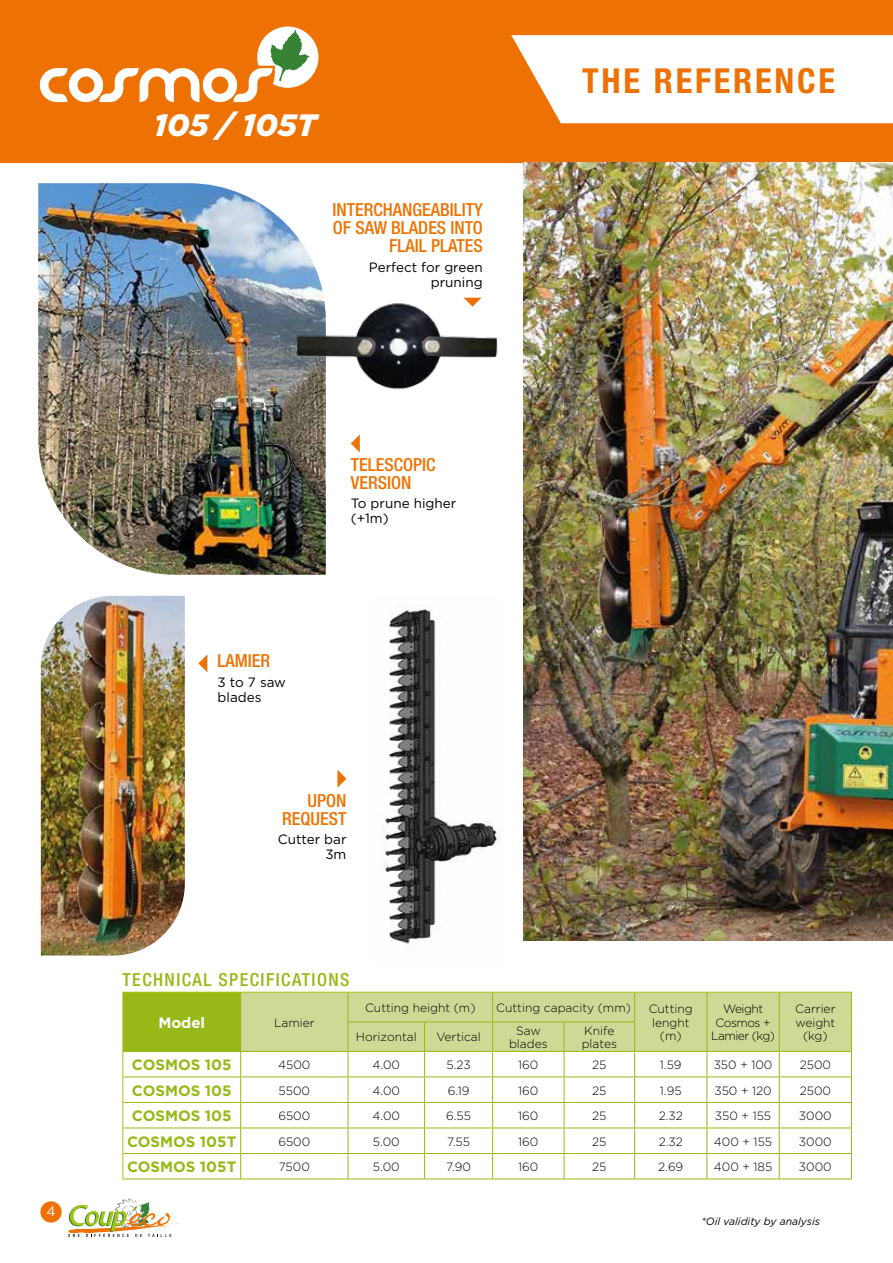
<style>
.page{position:relative;width:893px;height:1263px;background:#fff}
.page>*{position:absolute;margin:0;border:0;box-sizing:border-box;transform-origin:0 0}
.t1{font:700 condensed 34.5px "Helvetica Neue";letter-spacing:.08em;color:#ee7203}
.t2{font:italic 900 30.9px "Gotham";color:#fff}
.t3{font:500 condensed 18px/18px "Helvetica Neue";color:#ee7203;text-align:right}
.t4{font:500 condensed 18px "Helvetica Neue";letter-spacing:.08em;color:#97b816}
.t5{font:700 15px "Gotham";color:#97b816}
.t6{font:700 15px "Gotham";color:#fff}
.t7{font:13.5px/15px "Gotham";color:#000}
.t8{font:13.5px "Gotham";color:#fff}
.t9{font:300 12px/13.5px "Gotham";color:#000;text-align:center}
.t10{font:300 12px/13.5px "Gotham";letter-spacing:-.04em;color:#000;text-align:center}
.t11{font:italic 10.5px "Gotham";color:#000}
</style>
<div class="page">
<div style="left:0;top:0;width:893px;height:163px;background:#ee7203"></div>
<img style="left:523px;top:163px;width:370px;height:777px">
<div style="left:40px;top:1201px;width:22px;height:21px;background:#ee7203;border-radius:50%"></div>
<svg style="left:68px;top:1198px;width:111px;height:39px"></svg>
<img style="left:41px;top:596px;width:144px;height:359px">
<svg style="left:351px;top:434px;width:9px;height:18px"></svg>
<svg style="left:337px;top:770px;width:9px;height:18px"></svg>
<svg style="left:198px;top:655px;width:9px;height:17px"></svg>
<svg style="left:40px;top:27px;width:278px;height:75px"></svg>
<img style="left:383px;top:605px;width:117px;height:339px">
<div style="left:123px;top:992px;width:118px;height:59px;background:#97b816"></div>
<hr style="left:123px;top:1051px;width:118px;height:1px;background:#97b816">
<hr style="left:123px;top:1076px;width:118px;height:1px;background:#97b816">
<hr style="left:123px;top:1102px;width:118px;height:1px;background:#97b816">
<hr style="left:123px;top:1127px;width:118px;height:1px;background:#97b816">
<hr style="left:123px;top:1153px;width:118px;height:1px;background:#97b816">
<svg style="left:240px;top:993px;width:612px;height:185px"></svg>
<hr style="left:122px;top:1178px;width:119px;height:1px;background:#97b816">
<hr style="left:241px;top:1178px;width:107px;height:1px;background:#97b816">
<hr style="left:348px;top:1178px;width:77px;height:1px;background:#97b816">
<hr style="left:425px;top:1178px;width:68px;height:1px;background:#97b816">
<hr style="left:493px;top:1178px;width:71px;height:1px;background:#97b816">
<hr style="left:564px;top:1178px;width:71px;height:1px;background:#97b816">
<hr style="left:635px;top:1178px;width:72px;height:1px;background:#97b816">
<hr style="left:707px;top:1178px;width:72px;height:1px;background:#97b816">
<hr style="left:779px;top:1178px;width:73px;height:1px;background:#97b816">
<hr style="left:122px;top:992px;width:1px;height:30px;background:#a2c617">
<svg style="left:122px;top:1022px;width:1px;height:156px"></svg>
<hr style="left:122px;top:992px;width:119px;height:1px;background:#a2c617">
<hr style="left:241px;top:992px;width:107px;height:1px;background:#a2c617">
<hr style="left:348px;top:992px;width:77px;height:1px;background:#a2c617">
<hr style="left:425px;top:992px;width:68px;height:1px;background:#a2c617">
<hr style="left:493px;top:992px;width:71px;height:1px;background:#a2c617">
<hr style="left:564px;top:992px;width:71px;height:1px;background:#a2c617">
<hr style="left:635px;top:992px;width:72px;height:1px;background:#a2c617">
<hr style="left:707px;top:992px;width:72px;height:1px;background:#a2c617">
<hr style="left:779px;top:992px;width:73px;height:1px;background:#a2c617">
<svg style="left:511px;top:35px;width:382px;height:88px"></svg>
<img style="left:38px;top:183px;width:288px;height:392px">
<svg style="left:464px;top:298px;width:17px;height:3px"></svg>
<img style="left:289px;top:301px;width:209px;height:95px">
<p class="t8" style="left:46px;top:1203px;width:11px">4</p>
<h2 class="t2" style="left:154px;top:103px;width:164px">105 / 105T</h2>
<h3 class="t3" style="left:332px;top:201px;width:152px">INTERCHANGEABILITY<br>OF SAW BLADES INTO<br>FLAIL PLATES</h3>
<p class="t7" style="left:369px;top:259px;width:115px;text-align:right">Perfect for green pruning</p>
<h3 class="t3" style="left:218px;top:652px;width:54px">LAMIER</h3>
<p class="t7" style="left:218px;top:674px;width:70px">3 to 7 saw blades</p>
<h3 class="t3" style="left:351px;top:455px;width:86px;text-align:left">TELESCOPIC<br>VERSION</h3>
<p class="t7" style="left:351px;top:495px;width:107px">To prune higher (+1m)</p>
<h3 class="t3" style="left:282px;top:791px;width:66px">UPON<br>REQUEST</h3>
<p class="t7" style="left:278px;top:831px;width:70px;text-align:right">Cutter bar<br>3m</p>
<h1 class="t1" style="left:582px;top:60px;width:254px">THE REFERENCE</h1>
<h3 class="t4" style="left:122px;top:969px;width:229px">TECHNICAL SPECIFICATIONS</h3>
<p class="t6" style="left:158px;top:1012px;width:48px">Model</p>
<p class="t9" style="left:274px;top:1015px;width:42px">Lamier</p>
<p class="t9" style="left:365px;top:1000px;width:112px">Cutting height (m)</p>
<p class="t9" style="left:496px;top:1000px;width:136px">Cutting capacity (mm)</p>
<p class="t9" style="left:649px;top:1002px;width:46px">Cutting lenght (m)</p>
<p class="t10" style="left:711px;top:1002px;width:65px">Weight<br>Cosmos +<br>Lamier (kg)</p>
<p class="t9" style="left:795px;top:1002px;width:42px;text-align:left">Carrier weight</p>
<p class="t9" style="left:509px;top:1023px;width:40px">Saw blades</p>
<p class="t9" style="left:582px;top:1023px;width:37px;text-align:left">Knife plates</p>
<p class="t9" style="left:356px;top:1030px;width:62px">Horizontal</p>
<p class="t9" style="left:436px;top:1030px;width:46px">Vertical</p>
<p class="t9" style="left:803px;top:1029px;width:26px">(kg)</p>
<p class="t5" style="left:132px;top:1055px;width:101px">COSMOS 105</p>
<p class="t9" style="left:278px;top:1058px;width:34px">4500</p>
<p class="t9" style="left:373px;top:1058px;width:29px">4.00</p>
<p class="t9" style="left:446px;top:1058px;width:26px">5.23</p>
<p class="t9" style="left:518px;top:1058px;width:22px">160</p>
<p class="t9" style="left:592px;top:1058px;width:16px">25</p>
<p class="t9" style="left:660px;top:1058px;width:23px">1.59</p>
<p class="t9" style="left:714px;top:1058px;width:60px">350 + 100</p>
<p class="t9" style="left:800px;top:1058px;width:33px">2500</p>
<p class="t5" style="left:132px;top:1080px;width:101px">COSMOS 105</p>
<p class="t9" style="left:279px;top:1083px;width:33px">5500</p>
<p class="t9" style="left:373px;top:1083px;width:29px">4.00</p>
<p class="t9" style="left:448px;top:1083px;width:23px">6.19</p>
<p class="t9" style="left:518px;top:1083px;width:22px">160</p>
<p class="t9" style="left:592px;top:1083px;width:16px">25</p>
<p class="t9" style="left:660px;top:1083px;width:23px">1.95</p>
<p class="t9" style="left:714px;top:1083px;width:59px">350 + 120</p>
<p class="t9" style="left:800px;top:1083px;width:33px">2500</p>
<p class="t5" style="left:132px;top:1106px;width:101px">COSMOS 105</p>
<p class="t9" style="left:278px;top:1109px;width:34px">6500</p>
<p class="t9" style="left:373px;top:1109px;width:29px">4.00</p>
<p class="t9" style="left:446px;top:1109px;width:26px">6.55</p>
<p class="t9" style="left:518px;top:1109px;width:22px">160</p>
<p class="t9" style="left:592px;top:1109px;width:16px">25</p>
<p class="t9" style="left:659px;top:1109px;width:26px">2.32</p>
<p class="t9" style="left:715px;top:1109px;width:58px">350 + 155</p>
<p class="t9" style="left:799px;top:1109px;width:34px">3000</p>
<p class="t5" style="left:127px;top:1131px;width:111px">COSMOS 105T</p>
<p class="t9" style="left:278px;top:1134px;width:34px">6500</p>
<p class="t9" style="left:373px;top:1134px;width:28px">5.00</p>
<p class="t9" style="left:447px;top:1134px;width:25px">7.55</p>
<p class="t9" style="left:518px;top:1134px;width:22px">160</p>
<p class="t9" style="left:592px;top:1134px;width:16px">25</p>
<p class="t9" style="left:659px;top:1134px;width:26px">2.32</p>
<p class="t9" style="left:714px;top:1134px;width:60px">400 + 155</p>
<p class="t9" style="left:799px;top:1134px;width:34px">3000</p>
<p class="t5" style="left:127px;top:1157px;width:111px">COSMOS 105T</p>
<p class="t9" style="left:279px;top:1160px;width:33px">7500</p>
<p class="t9" style="left:373px;top:1160px;width:28px">5.00</p>
<p class="t9" style="left:446px;top:1160px;width:26px">7.90</p>
<p class="t9" style="left:518px;top:1160px;width:22px">160</p>
<p class="t9" style="left:592px;top:1160px;width:16px">25</p>
<p class="t9" style="left:658px;top:1160px;width:27px">2.69</p>
<p class="t9" style="left:714px;top:1160px;width:60px">400 + 185</p>
<p class="t9" style="left:799px;top:1160px;width:34px">3000</p>
<p class="t11" style="left:701px;top:1214px;width:120px">*Oil validity by analysis</p>
</div>
